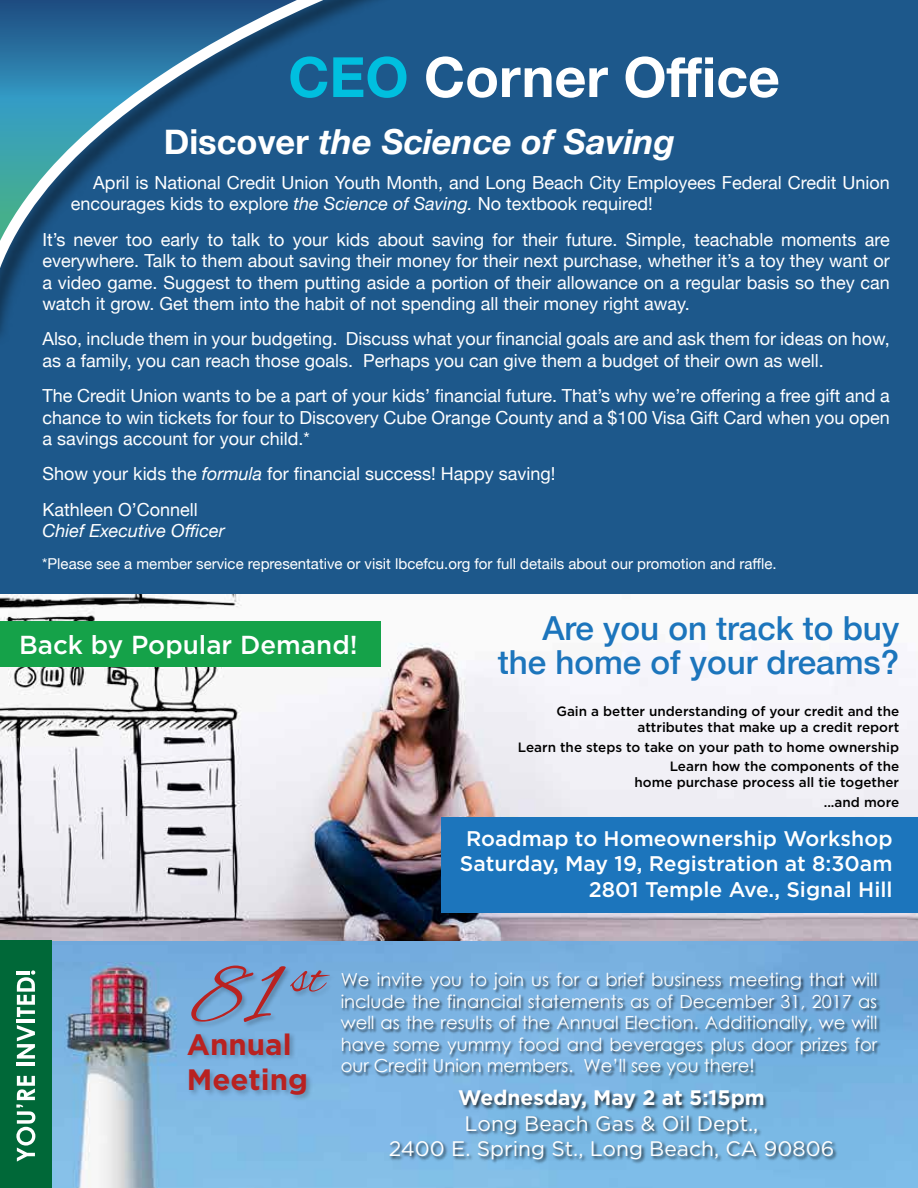
<style>
.page{position:relative;width:918px;height:1188px;background:#fff}
.page>*{position:absolute;margin:0;border:0;box-sizing:border-box;transform-origin:0 0}
.t1{font:86.55px "Alex Brush";color:#b92221}
.t2{font:700 55.5px "Helvetica Neue";color:#fff}
.t3{font:50.55px "Alex Brush";color:#b92221}
.t4{font:italic 700 34.5px "Helvetica Neue";color:#fff}
.t5{font:500 33.15px/33.3px "Helvetica Neue";color:#1c75bc;text-align:right}
.t6{font:700 29.4px "Gotham";color:#b92221}
.t7{font:500 25.95px "Gotham";color:#fff}
.t8{font:500 21.15px/25.5px "Gotham";color:#fff;text-align:right}
.t9{font:21px/25.2px "Gotham";color:#fff;text-align:center}
.t10{font:700 21px "Gotham";color:#fff}
.t11{font:18px/21.6px "Helvetica Neue";color:#fff}
.t12{font:18px/21.6px "Century Gothic";color:#fff}
.t13{font:italic 18px "Helvetica Neue";color:#fff}
.t14{font:15px "Helvetica Neue";color:#fff}
.t15{font:500 13.5px/19.5px "Gotham";color:#000;text-align:right}
.s1{color:#00bfdf}
.s2{font-style:normal}
.s3{font-style:italic}
</style>
<div class="page">
<div style="left:0;top:0;width:918px;height:669px;background:#1d588b"></div>
<img style="left:0;top:594px;width:918px;height:594px">
<img style="left:386px;top:1089px;width:455px;height:99px">
<img style="left:339px;top:969px;width:549px;height:120px">
<img style="left:188px;top:941px;width:151px;height:125px">
<svg style="left:0;top:0;width:377px;height:324px"></svg>
<div style="left:0;top:621px;width:381px;height:46px;background:#15a249"></div>
<div style="left:441px;top:817px;width:477px;height:96px;background:#1c75bc"></div>
<div style="left:0;top:941px;width:52px;height:247px;background:#006838"></div>
<svg style="left:16px;top:1076px;width:19px;height:86px"></svg>
<hr style="left:17px;top:1062px;width:18px;height:4px;background:#fff">
<svg style="left:17px;top:1025px;width:18px;height:34px"></svg>
<hr style="left:17px;top:1019px;width:18px;height:4px;background:#fff">
<svg style="left:17px;top:970px;width:18px;height:47px"></svg>
<hr style="left:16px;top:971px;width:14px;height:3px;background:#fff">
<img style="left:184px;top:1025px;width:134px;height:83px">
<h1 class="t2" style="left:288px;top:34px;width:493px"><span class="s1">CEO</span> Corner Office</h1>
<h1 class="t4" style="left:164px;top:114px;width:513px"><span class="s2">Discover</span> the Science of Saving</h1>
<p class="t11" style="left:71px;top:173px;width:820px;text-indent:22px">April is National Credit Union Youth Month, and Long Beach City Employees Federal Credit Union encourages kids to explore <span class="s3">the Science of Saving.</span> No textbook required!</p>
<p class="t11" style="left:42px;top:229px;width:849px;text-align:justify">It’s never too early to talk to your kids about saving for their future. Simple, teachable moments are everywhere. Talk to them about saving their money for their next purchase, whether it’s a toy they want or a video game. Suggest to them putting aside a portion of their allowance on a regular basis so they can watch it grow. Get them into the habit of not spending all their money right away.</p>
<p class="t11" style="left:42px;top:329px;width:849px">Also, include them in your budgeting. Discuss what your financial goals are and ask them for ideas on how,</p>
<p class="t11" style="left:42px;top:351px;width:783px">as a family, you can reach those goals. Perhaps you can give them a budget of their own as well.</p>
<p class="t11" style="left:42px;top:386px;width:849px">The Credit Union wants to be a part of your kids’ financial future. That’s why we’re offering a free gift and a</p>
<p class="t11" style="left:42px;top:408px;width:849px">chance to win tickets for four to Discovery Cube Orange County and a $100 Visa Gift Card when you open a savings account for your child.*</p>
<p class="t11" style="left:42px;top:464px;width:515px">Show your kids the <span class="s3">formula</span> for financial success! Happy saving!</p>
<p class="t11" style="left:42px;top:499px;width:157px">Kathleen O’Connell</p>
<p class="t13" style="left:42px;top:518px;width:184px">Chief Executive Officer</p>
<p class="t14" style="left:42px;top:552px;width:736px">*Please see a member service representative or visit lbcefcu.org for full details about our promotion and raffle.</p>
<p class="t7" style="left:19px;top:628px;width:340px">Back by Popular Demand!</p>
<p class="t5" style="left:498px;top:609px;width:403px">Are you on track to buy the home of your dreams?</p>
<p class="t15" style="left:556px;top:703px;width:344px;line-height:16.2px">Gain a better understanding of your credit and the attributes that make up a credit report</p>
<p class="t15" style="left:518px;top:737px;width:383px">Learn the steps to take on your path to home ownership<br>Learn how the components of the</p>
<p class="t15" style="left:634px;top:773px;width:266px">home purchase process all tie together ...and more</p>
<p class="t8" style="left:460px;top:825px;width:434px">Roadmap to Homeownership Workshop<br>Saturday, May 19, Registration at 8:30am<br>2801 Temple Ave., Signal Hill</p>
<h1 class="t1" style="left:191px;top:949px;width:84px">81</h1>
<h1 class="t3" style="left:291px;top:950px;width:35px">st</h1>
<p class="t12" style="left:341px;top:968px;width:538px">We invite you to join us for a brief business meeting that will</p>
<p class="t12" style="left:341px;top:990px;width:538px">include the financial statements as of December 31, 2017 as</p>
<p class="t12" style="left:341px;top:1012px;width:538px">well as the results of the Annual Election. Additionally, we will</p>
<p class="t6" style="left:187px;top:1025px;width:106px">Annual</p>
<p class="t12" style="left:341px;top:1033px;width:538px">have some yummy food and beverages plus door prizes for our Credit Union members. We’ll see you there!</p>
<h2 class="t6" style="left:187px;top:1061px;width:123px">Meeting</h2>
<h3 class="t10" style="left:458px;top:1084px;width:308px">Wednesday, May 2 at 5:15pm</h3>
<p class="t9" style="left:389px;top:1110px;width:447px">Long Beach Gas &amp; Oil Dept.,<br>2400 E. Spring St., Long Beach, CA 90806</p>
</div>
